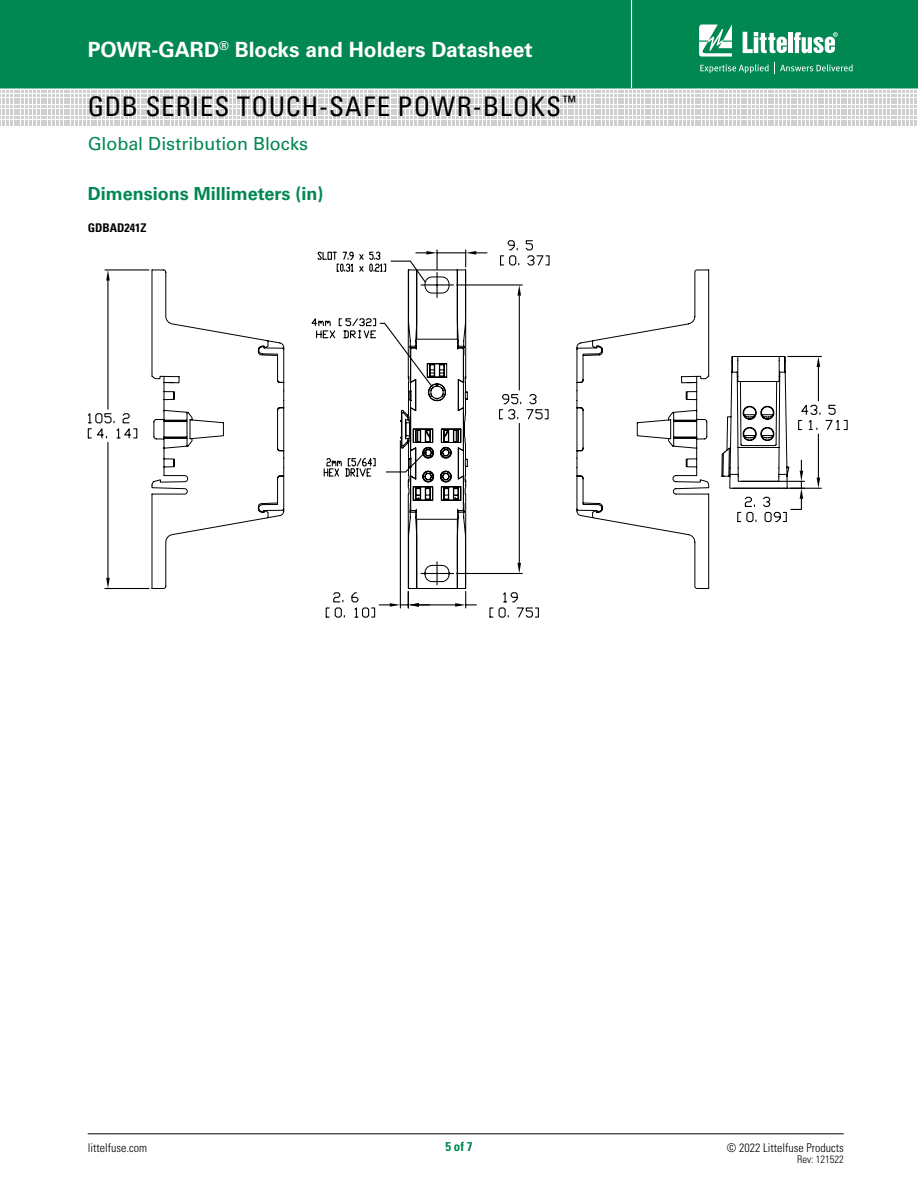
<style>
.page{position:relative;width:918px;height:1188px;background:#fff}
.page>*{position:absolute;margin:0;border:0;box-sizing:border-box;transform-origin:0 0}
.Head_Large{font:condensed 27px "Univers LT Std";letter-spacing:.035em;color:#000}
.t1{font:700 21px "Univers LT Std";color:#fff}
.Green_Subheads{font:700 18px "Univers LT Std";color:#008752}
.Head{font:18px "Univers LT Std";letter-spacing:-.005em;color:#008752}
.t2{font:700 condensed 12.75px "Univers LT Std";color:#008752}
.t3{font:300 condensed 12px "Univers LT Std";color:#000}
.Figure_Caption{font:700 condensed 12px "Univers LT Std";color:#000}
.t4{font:300 condensed 10.5px "Univers LT Std";color:#000}
</style>
<div class="page">
<div style="left:0;top:0;width:918px;height:88px;background:#008752"></div>
<hr style="left:631px;top:0;width:1px;height:88px;background:#fff">
<hr style="left:88px;top:1134px;width:756px;height:1px;background:#000">
<svg style="left:0;top:91px;width:917px;height:35px"></svg>
<svg style="left:699px;top:24px;width:33px;height:33px"></svg>
<hr style="left:788px;top:32px;width:4px;height:21px;background:#fff">
<svg style="left:794px;top:32px;width:44px;height:21px"></svg>
<svg style="left:743px;top:32px;width:44px;height:21px"></svg>
<svg style="left:700px;top:63px;width:153px;height:11px;background:#2e9c71"></svg>
<svg style="left:722px;top:356px;width:126px;height:167px"></svg>
<svg style="left:152px;top:270px;width:132px;height:319px"></svg>
<hr style="left:105px;top:269px;width:44px;height:2px;background:#000">
<hr style="left:105px;top:588px;width:44px;height:1px;background:#000">
<hr style="left:107px;top:281px;width:1px;height:128px;background:#000">
<hr style="left:107px;top:442px;width:1px;height:136px;background:#000">
<svg style="left:106px;top:270px;width:4px;height:11px"></svg>
<svg style="left:106px;top:578px;width:4px;height:10px"></svg>
<svg style="left:88px;top:413px;width:50px;height:26px"></svg>
<svg style="left:577px;top:270px;width:132px;height:319px"></svg>
<svg style="left:311px;top:240px;width:239px;height:378px"></svg>
<h2 class="t1" style="left:88px;top:37px;width:446px">POWR-GARD<sup>®</sup> Blocks and Holders Datasheet</h2>
<p class="Head_Large" style="left:88px;top:89px;width:489px">GDB SERIES TOUCH-SAFE POWR-BLOKS<sup>™</sup></p>
<p class="Head" style="left:88px;top:133px;width:222px">Global Distribution Blocks</p>
<p class="Green_Subheads" style="left:88px;top:184px;width:237px">Dimensions Millimeters (in)</p>
<p class="Figure_Caption" style="left:88px;top:221px;width:60px">GDBAD241Z</p>
<p class="t2" style="left:445px;top:1139px;width:29px">5 of 7</p>
<p class="t3" style="left:88px;top:1141px;width:61px">littelfuse.com</p>
<p class="t3" style="left:727px;top:1141px;width:118px">© 2022 Littelfuse Products</p>
<p class="t4" style="left:797px;top:1153px;width:48px">Rev: 121522</p>
</div>
